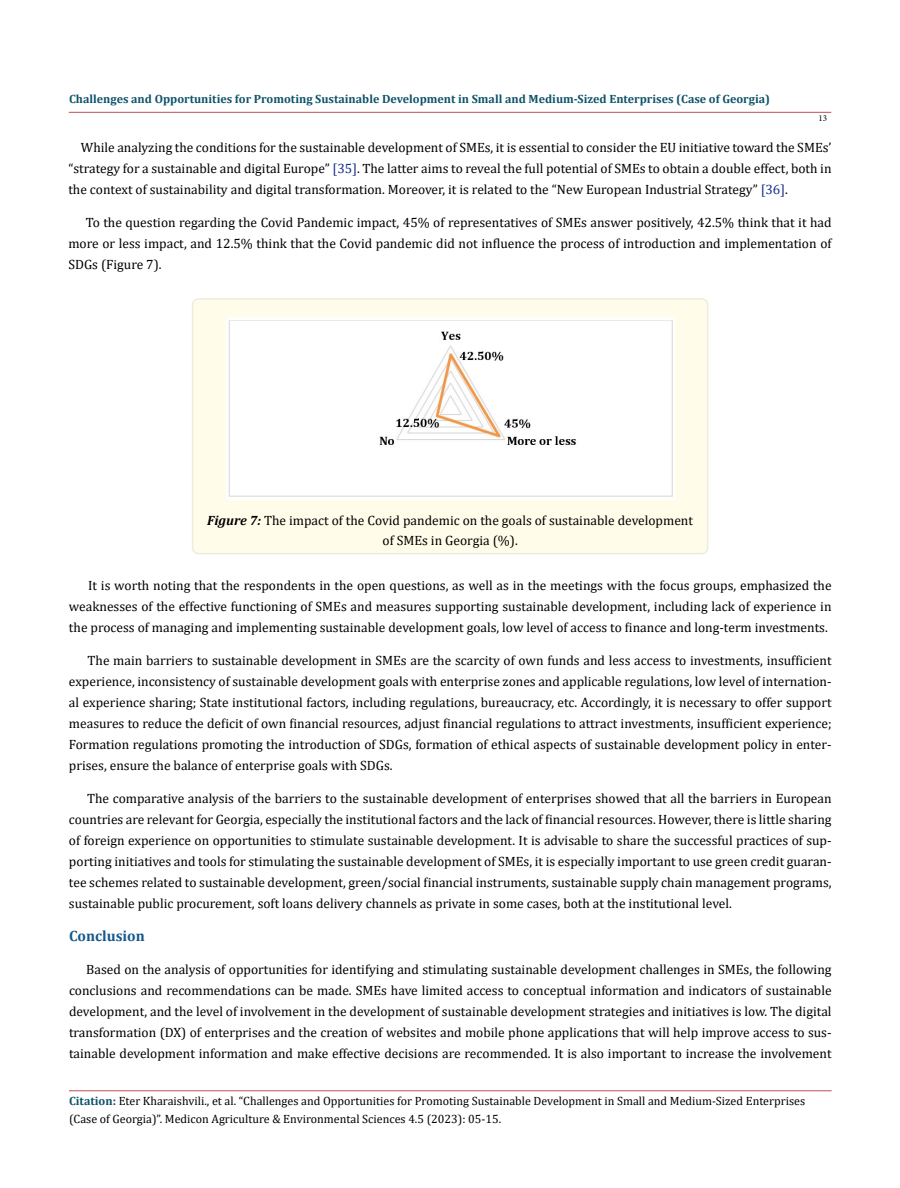
<style>
.page{position:relative;width:900px;height:1188px;background:#fff}
.page>*{position:absolute;margin:0;border:0;box-sizing:border-box;transform-origin:0 0}
.t1{font:700 15px "Cambria";color:#15588c}
.t2{font:13.5px/21px "Cambria";color:#000;text-align:justify}
.t3{font:12px/18px "Cambria";color:#000}
.t4{font:700 12px "Cambria";color:#0e536a}
.t5{font:9px "Minion Pro";color:#000}
.s1{color:#152c8c}
.s2{font-weight:700;font-style:italic}
.s3{font-weight:700;color:#0e536a}
.s4{font-weight:700;color:#173e88}
</style>
<div class="page">
<hr style="left:69px;top:1091px;width:763px;height:1px;background:#c0504d">
<hr style="left:69px;top:112px;width:762px;height:1px;background:#c0504d">
<div style="left:193px;top:299px;width:515px;height:255px;background:#fffde9;border-radius:6px"></div>
<div style="left:192px;top:298px;width:516px;height:256px;border:2px solid #eeece1;border-radius:6px"></div>
<div style="left:226px;top:318px;width:448px;height:182px;background:#fff"></div>
<p class="t4" style="left:69px;top:91px;width:703px">Challenges and Opportunities for Promoting Sustainable Development in Small and Medium-Sized Enterprises (Case of Georgia)</p>
<p class="t5" style="left:818px;top:112px;width:10px">13</p>
<p class="t2" style="left:68px;top:136px;width:765px;text-indent:13px">While analyzing the conditions for the sustainable development of SMEs, it is essential to consider the EU initiative toward the SMEs’ “strategy for a sustainable and digital Europe” <span class="s1">[35]</span>. The latter aims to reveal the full potential of SMEs to obtain a double effect, both in the context of sustainability and digital transformation. Moreover, it is related to the “New European Industrial Strategy” <span class="s1">[36]</span>.</p>
<p class="t2" style="left:68px;top:211px;width:765px;text-indent:17px">To the question regarding the Covid Pandemic impact, 45% of representatives of SMEs answer positively, 42.5% think that it had more or less impact, and 12.5% think that the Covid pandemic did not influence the process of introduction and implementation of SDGs (Figure 7).</p>
<p class="t2" style="left:207px;top:510px;width:487px;line-height:20.2px;text-align:center"><span class="s2">Figure 7:</span> The impact of the Covid pandemic on the goals of sustainable development of SMEs in Georgia (%).</p>
<p class="t2" style="left:69px;top:574px;width:764px;text-indent:19px">It is worth noting that the respondents in the open questions, as well as in the meetings with the focus groups, emphasized the weaknesses of the effective functioning of SMEs and measures supporting sustainable development, including lack of experience in the process of managing and implementing sustainable development goals, low level of access to finance and long-term investments.</p>
<p class="t2" style="left:69px;top:649px;width:764px;text-indent:19px">The main barriers to sustainable development in SMEs are the scarcity of own funds and less access to investments, insufficient experience, inconsistency of sustainable development goals with enterprise zones and applicable regulations, low level of internation&shy;al experience sharing; State institutional factors, including regulations, bureaucracy, etc. Accordingly, it is necessary to offer support measures to reduce the deficit of own financial resources, adjust financial regulations to attract investments, insufficient experience; Formation regulations promoting the introduction of SDGs, formation of ethical aspects of sustainable development policy in enter&shy;prises, ensure the balance of enterprise goals with SDGs.</p>
<p class="t2" style="left:69px;top:787px;width:764px;text-indent:18px">The comparative analysis of the barriers to the sustainable development of enterprises showed that all the barriers in European countries are relevant for Georgia, especially the institutional factors and the lack of financial resources. However, there is little sharing of foreign experience on opportunities to stimulate sustainable development. It is advisable to share the successful practices of sup&shy;porting initiatives and tools for stimulating the sustainable development of SMEs, it is especially important to use green credit guaran&shy;tee schemes related to sustainable development, green/social financial instruments, sustainable supply chain management programs, sustainable public procurement, soft loans delivery channels as private in some cases, both at the institutional level.</p>
<p class="t1" style="left:69px;top:925px;width:77px">Conclusion</p>
<p class="t2" style="left:69px;top:958px;width:764px;text-indent:17px">Based on the analysis of opportunities for identifying and stimulating sustainable development challenges in SMEs, the following conclusions and recommendations can be made. SMEs have limited access to conceptual information and indicators of sustainable development, and the level of involvement in the development of sustainable development strategies and initiatives is low. The digital transformation (DX) of enterprises and the creation of websites and mobile phone applications that will help improve access to sus&shy;tainable development information and make effective decisions are recommended. It is also important to increase the involvement</p>
<p class="t3" style="left:69px;top:1092px;width:738px"><span class="s3">Citation</span><span class="s4">:</span> Eter Kharaishvili., et al. “Challenges and Opportunities for Promoting Sustainable Development in Small and Medium-Sized Enterprises (Case of Georgia)”. Medicon Agriculture &amp; Environmental Sciences 4.5 (2023): 05-15.</p>
</div>
